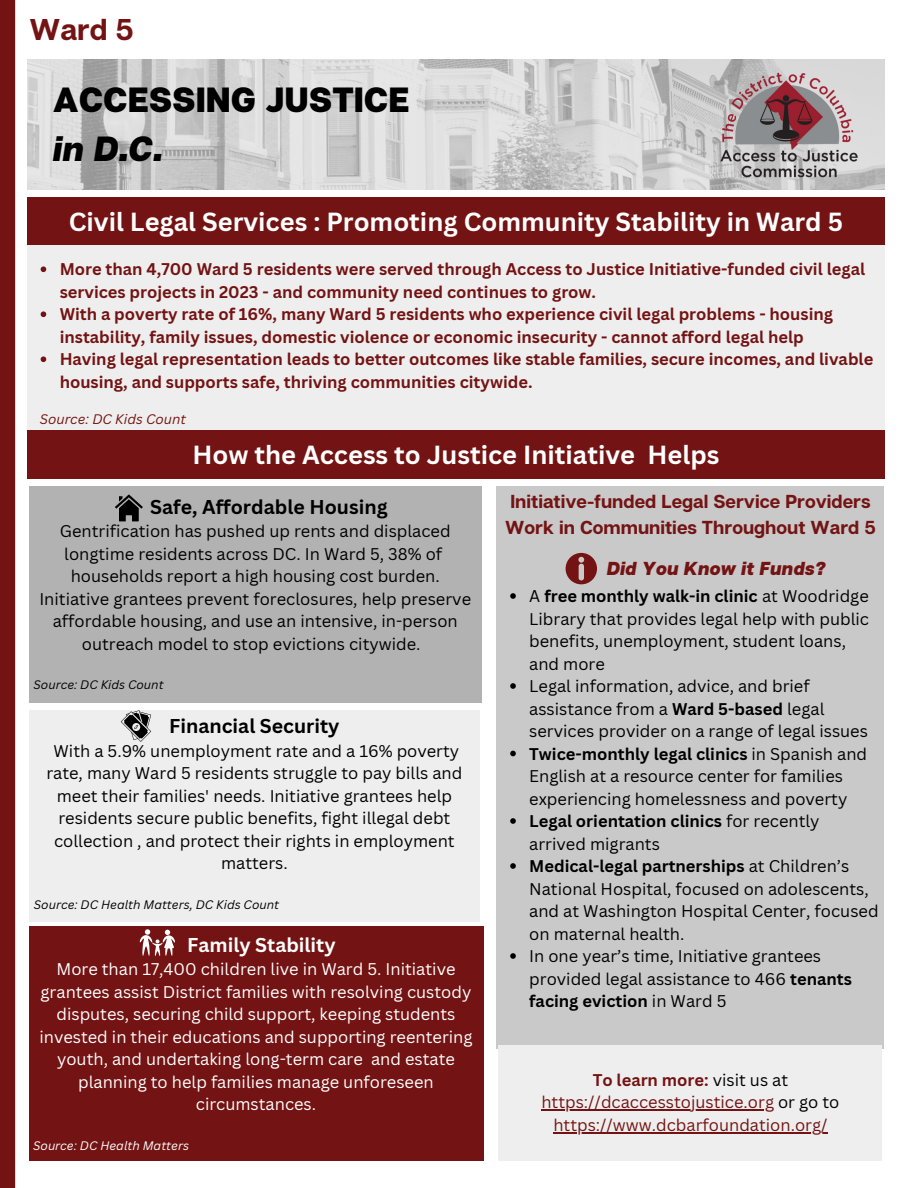
<style>
.page{position:relative;width:918px;height:1188px;background:#fff}
.page>*{position:absolute;margin:0;border:0;box-sizing:border-box;transform-origin:0 0}
.t1{font:800 34.95px/48.3px "Articulat CF";color:#000}
.t2{font:700 30px "Articulat CF";color:#741313}
.t3{font:700 25.5px "Canva Sans";color:#fff}
.t4{font:700 19.5px "Canva Sans";color:#000}
.t5{font:700 19.5px "Canva Sans";color:#fff}
.t6{font:700 18.75px/25.8px "Articulat CF";color:#741313}
.t7{font:italic 800 18.75px "Articulat CF";color:#741313}
.t8{font:16.5px/22.5px "Canva Sans";color:#000}
.t9{font:700 16.5px/22.5px "Canva Sans";color:#741313}
.t10{font:16.5px/22.5px "Canva Sans";color:#fff;text-align:center}
.t11{font:16.5px "Canva Sans";color:#741313}
.t12{font:italic 13.5px "Canva Sans";color:#741313}
.t13{font:italic 12px "Canva Sans";color:#000}
.t14{font:italic 12px "Canva Sans";color:#fff}
.s1{font-style:italic}
.s2{font-weight:400;color:#741313}
.s3{font-weight:700}
.s4{font-weight:400;color:#000}
.s5{color:#000}
</style>
<div class="page">
<div style="left:0;top:0;width:15px;height:1188px;background:#741313"></div>
<div style="left:29px;top:486px;width:453px;height:216px;background:#b2b2b2"></div>
<img style="left:27px;top:59px;width:858px;height:131px">
<img style="left:716px;top:67px;width:146px;height:116px">
<div style="left:27px;top:197px;width:858px;height:48px;background:#741313"></div>
<div style="left:27px;top:245px;width:858px;height:185px;background:#eee"></div>
<svg style="left:41px;top:266px;width:5px;height:6px"></svg>
<svg style="left:41px;top:311px;width:5px;height:6px"></svg>
<svg style="left:41px;top:356px;width:5px;height:6px"></svg>
<div style="left:497px;top:486px;width:387px;height:563px;background:#c9c9c9"></div>
<svg style="left:510px;top:593px;width:6px;height:6px"></svg>
<svg style="left:510px;top:683px;width:6px;height:6px"></svg>
<svg style="left:510px;top:751px;width:6px;height:5px"></svg>
<svg style="left:510px;top:818px;width:6px;height:6px"></svg>
<svg style="left:510px;top:863px;width:6px;height:6px"></svg>
<svg style="left:510px;top:953px;width:6px;height:6px"></svg>
<div style="left:29px;top:710px;width:451px;height:212px;background:#eee"></div>
<div style="left:29px;top:926px;width:454px;height:234px;background:#741313"></div>
<div style="left:27px;top:430px;width:858px;height:48px;background:#741313"></div>
<svg style="left:115px;top:494px;width:28px;height:27px"></svg>
<svg style="left:566px;top:553px;width:31px;height:31px"></svg>
<svg style="left:121px;top:710px;width:30px;height:32px"></svg>
<svg style="left:139px;top:929px;width:36px;height:27px"></svg>
<div style="left:499px;top:1045px;width:383px;height:115px;background:#eee"></div>
<hr style="left:541px;top:1109px;width:233px;height:2px;background:#741313">
<hr style="left:553px;top:1132px;width:275px;height:1px;background:#741313">
<p class="t2" style="left:29px;top:10px;width:106px">Ward 5</p>
<p class="t1" style="left:53px;top:75px;width:358px">ACCESSING JUSTICE <span class="s1">in D.C.</span></p>
<p class="t3" style="left:69px;top:204px;width:776px">Civil Legal Services : Promoting Community Stability in Ward 5</p>
<h1 class="t9" style="left:60px;top:258px;width:807px">More than 4,700 Ward 5 residents were served through Access to Justice Initiative-funded civil legal services projects in 2023 - and community need continues to grow.</h1>
<h3 class="t9" style="left:60px;top:303px;width:775px">With a poverty rate of 16%, many Ward 5 residents who experience civil legal problems - housing instability, family issues, domestic violence or economic insecurity - cannot afford legal help</h3>
<p class="t9" style="left:60px;top:348px;width:815px">Having legal representation leads to better outcomes like stable families, secure incomes, and livable housing, and supports safe, thriving communities citywide.</p>
<p class="t12" style="left:40px;top:410px;width:148px">Source: DC Kids Count</p>
<p class="t3" style="left:192px;top:437px;width:529px">How the Access to Justice Initiative Helps</p>
<p class="t4" style="left:150px;top:493px;width:239px">Safe, Affordable Housing</p>
<p class="t8" style="left:39px;top:520px;width:433px;text-align:center">Gentrification has pushed up rents and displaced longtime residents across DC. In Ward 5, 38% of households report a high housing cost burden.<br>Initiative grantees prevent foreclosures, help preserve affordable housing, and use an intensive, in-person outreach model to stop evictions citywide.</p>
<h2 class="t13" style="left:34px;top:676px;width:131px">Source: DC Kids Count</h2>
<p class="t4" style="left:169px;top:712px;width:172px">Financial Security</p>
<p class="t8" style="left:46px;top:739px;width:418px;text-align:center">With a 5.9% unemployment rate and a 16% poverty rate, many Ward 5 residents struggle to pay bills and meet their families' needs. Initiative grantees help residents secure public benefits, fight illegal debt collection , and protect their rights in employment matters.</p>
<p class="t13" style="left:34px;top:896px;width:247px">Source: DC Health Matters, DC Kids Count</p>
<h6 class="t5" style="left:176px;top:931px;width:161px"><span class="s2">F</span>Family Stability</h6>
<h6 class="t10" style="left:39px;top:958px;width:435px">More than 17,400 children live in Ward 5. Initiative grantees assist District families with resolving custody disputes, securing child support, keeping students invested in their educations and supporting reentering youth, and undertaking long-term care and estate planning to help families manage unforeseen circumstances.</h6>
<h5 class="t14" style="left:33px;top:1137px;width:157px">Source: DC Health Matters</h5>
<p class="t6" style="left:505px;top:488px;width:372px">Initiative-funded Legal Service Providers<br>Work in Communities Throughout Ward 5</p>
<p class="t7" style="left:607px;top:556px;width:221px">Did You Know it Funds?</p>
<p class="t8" style="left:529px;top:585px;width:341px">A <span class="s3">free monthly walk-in clinic</span> at Woodridge Library that provides legal help with public benefits, unemployment, student loans, and more</p>
<h6 class="t8" style="left:529px;top:675px;width:340px">Legal information, advice, and brief assistance from a <span class="s3">Ward 5-based</span> legal services provider on a range of legal issues</h6>
<h3 class="t8" style="left:529px;top:742px;width:339px"><span class="s3">Twice-monthly legal clinics</span> in Spanish and<br>English at a resource center for families experiencing homelessness and poverty</h3>
<h5 class="t8" style="left:529px;top:810px;width:292px"><span class="s3">Legal orientation clinics</span> for recently arrived migrants</h5>
<p class="t8" style="left:529px;top:855px;width:351px"><span class="s3">Medical-legal partnerships</span> at Children’s National Hospital, focused on adolescents, and at Washington Hospital Center, focused on maternal health.</p>
<p class="t8" style="left:529px;top:945px;width:324px">In one year’s time, Initiative grantees provided legal assistance to 466 <span class="s3">tenants facing eviction</span> in Ward 5</p>
<p class="t9" style="left:593px;top:1068px;width:197px">To learn more: <span class="s4">visit us at</span></p>
<h4 class="t11" style="left:541px;top:1091px;width:300px">https://dcaccesstojustice.org <span class="s5">or go to</span></h4>
<p class="t11" style="left:553px;top:1113px;width:276px">https://www.dcbarfoundation.org/</p>
</div>
